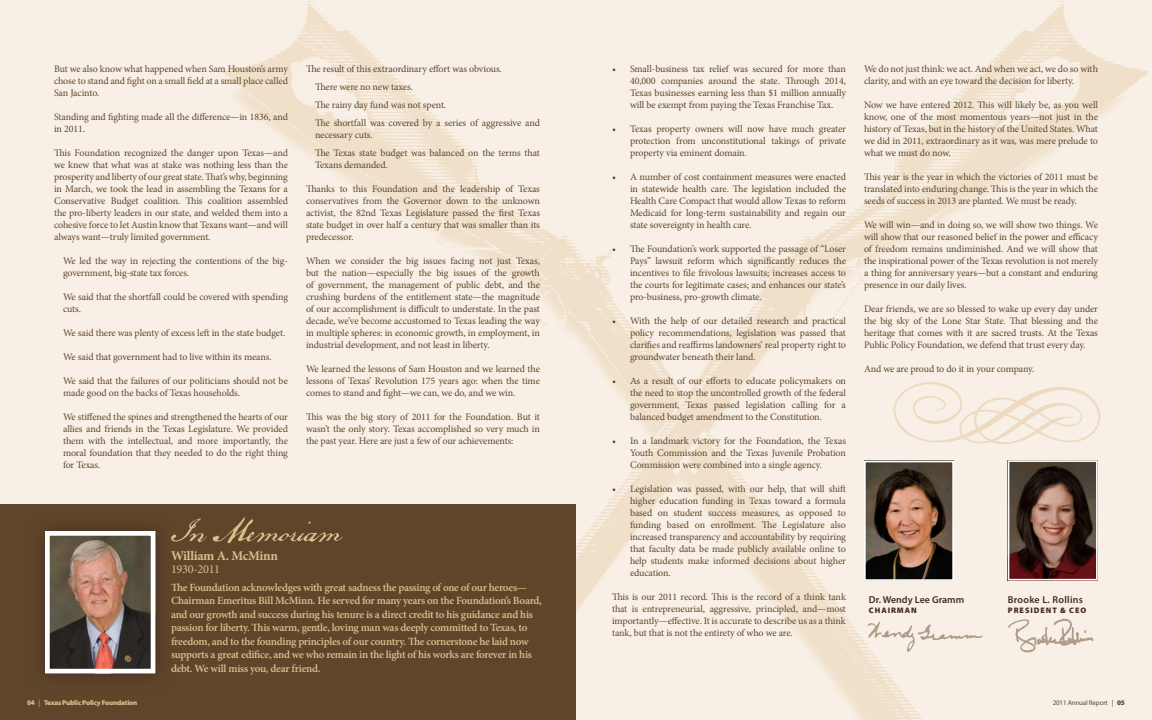
<style>
.page{position:relative;width:1152px;height:720px;background:#fff}
.page>*{position:absolute;margin:0;border:0;box-sizing:border-box;transform-origin:0 0}
.t1{font:700 13.3px "Minion Pro";letter-spacing:-.025em;color:#ddbd8e}
.t2{font:12.3px "Minion Pro";letter-spacing:-.025em;color:#ddbd8e}
.t3{font:600 11px/13.5px "Minion Pro";letter-spacing:-.025em;color:#ddbd8e}
.t4{font:10px/12px "Minion Pro";letter-spacing:-.01em;color:#5f462a;text-align:justify}
.t5{font:600 10px "Myriad Pro";letter-spacing:.01em;color:#412b23}
.t6{font:900 8px "Myriad Pro";letter-spacing:.12em;color:#412b23}
.t7{font:900 7px "Myriad Pro";letter-spacing:-.025em;color:#ddbd8e}
.t8{font:7px "Myriad Pro";letter-spacing:-.025em;color:#5f462a}
.s1{font-weight:400}
.s2{font-weight:900}
</style>
<div class="page">
<img style="left:576px;top:0;width:576px;height:720px">
<div style="left:0;top:0;width:576px;height:720px;background:#f8f0e6"></div>
<img style="left:1011px;top:463px;width:84px;height:115px">
<div style="left:1008px;top:460px;width:90px;height:121px;border:2px solid #fff"></div>
<img style="left:1007px;top:619px;width:88px;height:33px">
<img style="left:867px;top:464px;width:84px;height:114px">
<div style="left:864px;top:461px;width:90px;height:120px;border:2px solid #fff"></div>
<img style="left:867px;top:620px;width:117px;height:34px">
<div style="left:0;top:504px;width:575px;height:216px;background:#5f462a"></div>
<svg style="left:173px;top:518px;width:170px;height:25px"></svg>
<div style="left:27px;top:513px;width:146px;height:178px;background:#5b4229"></div>
<img style="left:45px;top:537px;width:110px;height:137px">
<div style="left:45px;top:531px;width:110px;height:142px;border:5px solid #fff"></div>
<svg style="left:894px;top:382px;width:207px;height:62px;background:#f5ebde"></svg>
<p class="t4" style="left:54px;top:63px;width:236px">But we also know what happened when Sam Houston’s army chose to stand and fight on a small field at a small place called San Jacinto.</p>
<p class="t4" style="left:54px;top:111px;width:236px">Standing and fighting made all the difference—in 1836, and in 2011.</p>
<p class="t4" style="left:54px;top:147px;width:236px">This Foundation recognized the danger upon Texas—and we knew that what was at stake was nothing less than the prosperity and liberty of our great state. That’s why, beginning in March, we took the lead in assembling the Texans for a Conservative Budget coalition. This coalition assembled the pro-liberty leaders in our state, and welded them into a cohesive force to let Austin know that Texans want—and will always want—truly limited government.</p>
<p class="t4" style="left:63px;top:255px;width:227px">We led the way in rejecting the contentions of the big&shy;government, big-state tax forces.</p>
<p class="t4" style="left:63px;top:291px;width:227px">We said that the shortfall could be covered with spending cuts.</p>
<p class="t4" style="left:63px;top:327px;width:224px">We said there was plenty of excess left in the state budget.</p>
<p class="t4" style="left:63px;top:351px;width:210px">We said that government had to live within its means.</p>
<p class="t4" style="left:63px;top:375px;width:226px">We said that the failures of our politicians should not be made good on the backs of Texas households.</p>
<p class="t4" style="left:63px;top:411px;width:227px">We stiffened the spines and strengthened the hearts of our allies and friends in the Texas Legislature. We provided them with the intellectual, and more importantly, the moral foundation that they needed to do the right thing for Texas.</p>
<p class="t4" style="left:315px;top:60px;width:226px;line-height:18px;text-align:left;text-indent:-9px">The result of this extraordinary effort was obvious.<br>There were no new taxes.<br>The rainy day fund was not spent.<br>The shortfall was covered by a series of aggressive and</p>
<p class="t4" style="left:315px;top:126px;width:227px;line-height:18px">necessary cuts.<br>The Texas state budget was balanced on the terms that</p>
<p class="t4" style="left:315px;top:159px;width:74px">Texans demanded.</p>
<p class="t4" style="left:306px;top:183px;width:236px">Thanks to this Foundation and the leadership of Texas conservatives from the Governor down to the unknown activist, the 82nd Texas Legislature passed the first Texas state budget in over half a century that was smaller than its predecessor.</p>
<p class="t4" style="left:306px;top:255px;width:236px">When we consider the big issues facing not just Texas, but the nation—especially the big issues of the growth of government, the management of public debt, and the crushing burdens of the entitlement state—the magnitude of our accomplishment is difficult to understate. In the past decade, we’ve become accustomed to Texas leading the way in multiple spheres: in economic growth, in employment, in industrial development, and not least in liberty.</p>
<p class="t4" style="left:306px;top:363px;width:235px">We learned the lessons of Sam Houston and we learned the lessons of Texas’ Revolution 175 years ago: when the time comes to stand and fight—we can, we do, and we win.</p>
<p class="t4" style="left:306px;top:411px;width:236px">This was the big story of 2011 for the Foundation. But it wasn’t the only story. Texas accomplished so very much in the past year. Here are just a few of our achievements:</p>
<h1 class="t1" style="left:171px;top:547px;width:108px">William A. McMinn</h1>
<p class="t2" style="left:171px;top:561px;width:51px">1930-2011</p>
<p class="t7" style="left:27px;top:698px;width:112px">04 <span class="s1">|</span> Texas Public Policy Foundation</p>
<p class="t3" style="left:171px;top:580px;width:372px">The Foundation acknowledges with great sadness the passing of one of our heroes— Chairman Emeritus Bill McMinn. He served for many years on the Foundation’s Board, and our growth and success during his tenure is a direct credit to his guidance and his passion for liberty. This warm, gentle, loving man was deeply committed to Texas, to freedom, and to the founding principles of our country. The cornerstone he laid now supports a great edifice, and we who remain in the light of his works are forever in his debt. We will miss you, dear friend.</p>
<p class="t4" style="left:630px;top:63px;width:218px;text-indent:-18px">• Small-business tax relief was secured for more than 40,000 companies around the state. Through 2014, Texas businesses earning less than $1 million annually will be exempt from paying the Texas Franchise Tax.</p>
<p class="t4" style="left:630px;top:123px;width:218px;text-indent:-18px">• Texas property owners will now have much greater protection from unconstitutional takings of private property via eminent domain.</p>
<p class="t4" style="left:630px;top:171px;width:218px;text-indent:-18px">• A number of cost containment measures were enacted in statewide health care. The legislation included the Health Care Compact that would allow Texas to reform Medicaid for long-term sustainability and regain our state sovereignty in health care.</p>
<p class="t4" style="left:630px;top:243px;width:218px;text-indent:-18px">• The Foundation’s work supported the passage of “Loser Pays” lawsuit reform which significantly reduces the incentives to file frivolous lawsuits; increases access to the courts for legitimate cases; and enhances our state’s pro-business, pro-growth climate.</p>
<p class="t4" style="left:630px;top:315px;width:218px;text-indent:-18px">• With the help of our detailed research and practical policy recommendations, legislation was passed that clarifies and reaffirms landowners’ real property right to groundwater beneath their land.</p>
<p class="t4" style="left:630px;top:375px;width:218px;text-indent:-18px">• As a result of our efforts to educate policymakers on the need to stop the uncontrolled growth of the federal government, Texas passed legislation calling for a balanced budget amendment to the Constitution.</p>
<p class="t4" style="left:630px;top:435px;width:218px;text-indent:-18px">• In a landmark victory for the Foundation, the Texas Youth Commission and the Texas Juvenile Probation Commission were combined into a single agency.</p>
<p class="t4" style="left:630px;top:483px;width:218px;text-indent:-18px">• Legislation was passed, with our help, that will shift higher education funding in Texas toward a formula based on student success measures, as opposed to funding based on enrollment. The Legislature also increased transparency and accountability by requiring that faculty data be made publicly available online to help students make informed decisions about higher education.</p>
<p class="t4" style="left:612px;top:591px;width:236px">This is our 2011 record. This is the record of a think tank that is entrepreneurial, aggressive, principled, and—most importantly—effective. It is accurate to describe us as a think tank, but that is not the entirety of who we are.</p>
<p class="t4" style="left:864px;top:63px;width:236px">We do not just think: we act. And when we act, we do so with clarity, and with an eye toward the decision for liberty.</p>
<p class="t4" style="left:864px;top:99px;width:236px">Now we have entered 2012. This will likely be, as you well know, one of the most momentous years—not just in the history of Texas, but in the history of the United States. What we did in 2011, extraordinary as it was, was mere prelude to what we must do now.</p>
<p class="t4" style="left:864px;top:171px;width:236px">This year is the year in which the victories of 2011 must be translated into enduring change. This is the year in which the seeds of success in 2013 are planted. We must be ready.</p>
<p class="t4" style="left:864px;top:219px;width:236px">We will win—and in doing so, we will show two things. We will show that our reasoned belief in the power and efficacy of freedom remains undiminished. And we will show that the inspirational power of the Texas revolution is not merely a thing for anniversary years—but a constant and enduring presence in our daily lives.</p>
<p class="t4" style="left:864px;top:303px;width:236px">Dear friends, we are so blessed to wake up every day under the big sky of the Lone Star State. That blessing and the heritage that comes with it are sacred trusts. At the Texas Public Policy Foundation, we defend that trust every day.</p>
<p class="t4" style="left:864px;top:363px;width:172px">And we are proud to do it in your company.</p>
<p class="t5" style="left:869px;top:593px;width:97px">Dr. Wendy Lee Gramm</p>
<p class="t6" style="left:869px;top:605px;width:49px">chairman</p>
<p class="t5" style="left:1008px;top:593px;width:77px">Brooke L. Rollins</p>
<p class="t6" style="left:1008px;top:605px;width:80px">President &amp; CEO</p>
<p class="t8" style="left:1053px;top:698px;width:74px">2011 Annual Report | <span class="s2">05</span></p>
</div>
